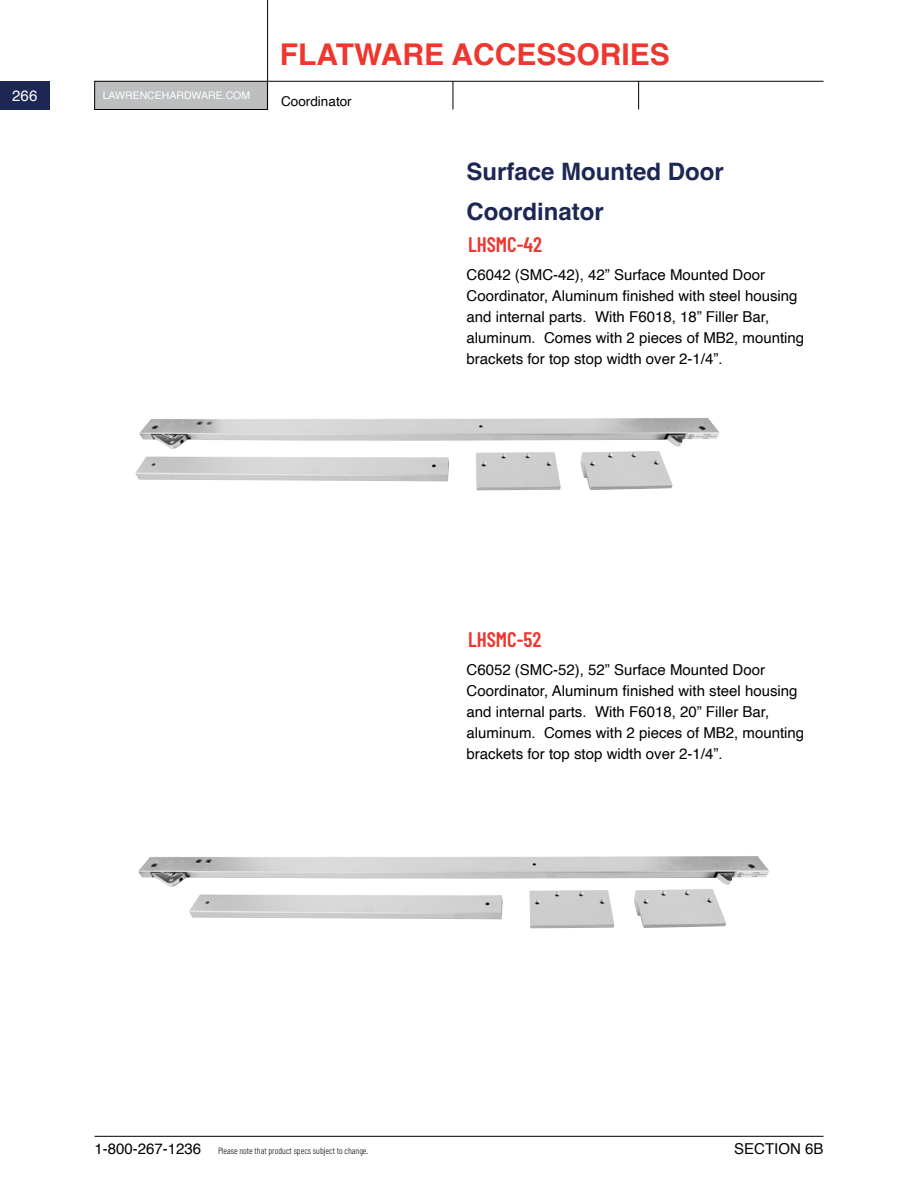
<style>
.page{position:relative;width:918px;height:1188px;background:#fff}
.page>*{position:absolute;margin:0;border:0;box-sizing:border-box;transform-origin:0 0}
.t1{font:700 30px "Helvetica";color:#ee372f}
.t2{font:700 24px/39.8px "Helvetica";color:#1d2754}
.t3{font:600 21px "Barlow Condensed";color:#ee372f}
.t4{font:15px/21px "Helvetica";color:#000}
.t5{font:15px "Helvetica";color:#fff}
.t6{font:13.5px "Helvetica";color:#000}
.t7{font:10.5px "Helvetica";color:#fff}
.t8{font:300 9px "Barlow Condensed";color:#000}
</style>
<div class="page">
<img style="left:138px;top:856px;width:631px;height:73px">
<img style="left:135px;top:417px;width:585px;height:74px">
<hr style="left:267px;top:0;width:1px;height:110px;background:#000">
<svg style="left:453px;top:82px;width:1px;height:28px"></svg>
<svg style="left:638px;top:82px;width:1px;height:27px"></svg>
<hr style="left:268px;top:81px;width:556px;height:1px;background:#000">
<div style="left:95px;top:81px;width:172px;height:29px;background:#bcbec0"></div>
<div style="left:94px;top:81px;width:174px;height:29px;border:1px solid #000"></div>
<div style="left:0;top:81px;width:50px;height:29px;background:#1d2754"></div>
<hr style="left:94px;top:1136px;width:730px;height:1px;background:#000">
<p class="t5" style="left:12px;top:84px;width:27px">266</p>
<p class="t7" style="left:103px;top:87px;width:149px">LAWRENCEHARDWARE.COM</p>
<h1 class="t1" style="left:280px;top:36px;width:392px">FLATWARE ACCESSORIES</h1>
<p class="t6" style="left:281px;top:90px;width:72px">Coordinator</p>
<h2 class="t2" style="left:467px;top:154px;width:259px">Surface Mounted Door<br>Coordinator</h2>
<h3 class="t3" style="left:468px;top:229px;width:75px">LHSMC-42</h3>
<p class="t4" style="left:467px;top:264px;width:339px">C6042 (SMC-42), 42” Surface Mounted Door Coordinator, Aluminum finished with steel housing and internal parts. With F6018, 18” Filler Bar, aluminum. Comes with 2 pieces of MB2, mounting brackets for top stop width over 2-1/4”.</p>
<h3 class="t3" style="left:468px;top:625px;width:75px">LHSMC-52</h3>
<p class="t4" style="left:467px;top:660px;width:339px">C6052 (SMC-52), 52” Surface Mounted Door Coordinator, Aluminum finished with steel housing and internal parts. With F6018, 20” Filler Bar, aluminum. Comes with 2 pieces of MB2, mounting brackets for top stop width over 2-1/4”.</p>
<p class="t4" style="left:94px;top:1139px;width:108px">1-800-267-1236</p>
<p class="t8" style="left:218px;top:1144px;width:152px">Please note that product specs subject to change.</p>
<p class="t4" style="left:734px;top:1139px;width:91px">SECTION 6B</p>
</div>
